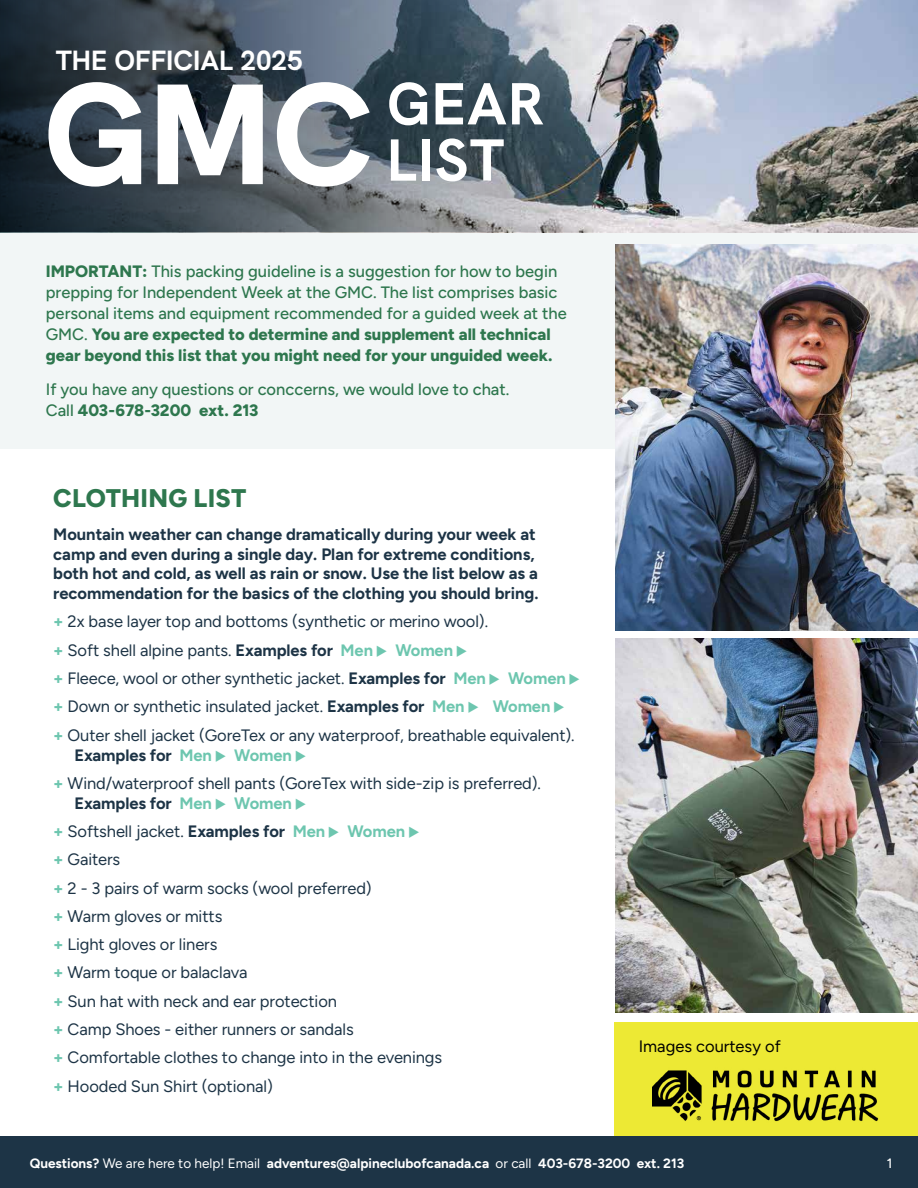
<style>
.page{position:relative;width:918px;height:1188px;background:#fff}
.page>*{position:absolute;margin:0;border:0;box-sizing:border-box;transform-origin:0 0}
.t1{font:800 142.95px "Hanken Grotesk";color:#fff}
.t2{font:700 59.25px/56.2px "Hanken Grotesk";letter-spacing:.02em;color:#fff}
.t3{font:700 27.75px "Hanken Grotesk";color:#fff}
.t4{font:800 25.5px "Figtree";letter-spacing:.01em;color:#2e774e}
.t5{font:16.5px/28.3px "Figtree";letter-spacing:-.005em;color:#1d3446}
.t6{font:500 16.5px/21px "Figtree";color:#2e774e}
.t7{font:700 16.5px/19.8px "Figtree";color:#1d3446}
.t8{font:16.5px "Figtree";color:#000}
.t9{font:700 13.5px "Figtree";color:#fff}
.t10{font:500 13.5px "Figtree";color:#fff}
.s1{font-weight:800}
.s2{font-weight:800;color:#6dc6af}
.s3{font-weight:700}
.s4{font-weight:700;color:#6dc6af}
.s5{color:#6dc6af}
.s6{font-weight:400}
</style>
<div class="page">
<div style="left:0;top:232px;width:918px;height:216px;background:#f2f6f6"></div>
<img style="left:615px;top:639px;width:303px;height:374px">
<img style="left:615px;top:244px;width:303px;height:387px">
<img style="left:614px;top:0;width:304px;height:232px">
<svg style="left:0;top:0;width:614px;height:232px;background:#515d66"></svg>
<div style="left:614px;top:1022px;width:304px;height:115px;background:#ede934"></div>
<img style="left:653px;top:1070px;width:226px;height:52px">
<div style="left:0;top:1137px;width:918px;height:51px;background:#1d3446"></div>
<h3 class="t3" style="left:56px;top:43px;width:249px">THE OFFICIAL 2025</h3>
<h1 class="t1" style="left:43px;top:41px;width:332px">GMC</h1>
<h2 class="t2" style="left:387px;top:74px;width:159px">GEAR<br>LIST</h2>
<p class="t6" style="left:46px;top:261px;width:523px"><span class="s1">IMPORTANT:</span> This packing guideline is a suggestion for how to begin prepping for Independent Week at the GMC. The list comprises basic personal items and equipment recommended for a guided week at the GMC. <span class="s1">You are expected to determine and supplement all technical gear beyond this list that you might need for your unguided week.</span></p>
<p class="t6" style="left:46px;top:379px;width:465px">If you have any questions or conccerns, we would love to chat.<br>Call <span class="s1">403-678-3200 ext. 213</span></p>
<h3 class="t4" style="left:53px;top:483px;width:195px">CLOTHING LIST</h3>
<p class="t7" style="left:53px;top:524px;width:487px">Mountain weather can change dramatically during your week at camp and even during a single day. Plan for extreme conditions, both hot and cold, as well as rain or snow. Use the list below as a recommendation for the basics of the clothing you should bring.</p>
<p class="t5" style="left:53px;top:608px;width:529px"><span class="s2">+</span> 2x base layer top and bottoms (synthetic or merino wool).<br><span class="s2">+</span> Soft shell alpine pants. <span class="s3">Examples for</span> <span class="s4">Men</span> <span class="s5">◆</span> <span class="s4">Women</span> <span class="s5">◆<br></span><span class="s2">+</span> Fleece, wool or other synthetic jacket. <span class="s3">Examples for</span> <span class="s4">Men</span> <span class="s5">◆</span> <span class="s4">Women</span> <span class="s5">◆ </span><span class="s2">+</span> Down or synthetic insulated jacket. <span class="s3">Examples for</span> <span class="s4">Men</span> <span class="s5">◆</span> <span class="s4">Women</span> <span class="s5">◆<br></span><span class="s2">+</span> Outer shell jacket (GoreTex or any waterproof, breathable equivalent).</p>
<p class="t5" style="left:53px;top:741px;width:489px;text-indent:21px"><span class="s3">Examples for</span> <span class="s4">Men</span> <span class="s5">◆</span> <span class="s4">Women</span> <span class="s5">◆<br></span><span class="s2">+</span> Wind/waterproof shell pants (GoreTex with side-zip is preferred).</p>
<p class="t5" style="left:53px;top:789px;width:391px;text-indent:21px"><span class="s3">Examples for</span> <span class="s4">Men</span> <span class="s5">◆</span> <span class="s4">Women</span> <span class="s5">◆<br></span><span class="s2">+</span> Softshell jacket. <span class="s3">Examples for</span> <span class="s4">Men</span> <span class="s5">◆</span> <span class="s4">Women</span> <span class="s5">◆<br></span><span class="s2">+</span> Gaiters<br><span class="s2">+</span> 2 - 3 pairs of warm socks (wool preferred)<br><span class="s2">+</span> Warm gloves or mitts<br><span class="s2">+</span> Light gloves or liners<br><span class="s2">+</span> Warm toque or balaclava<br><span class="s2">+</span> Sun hat with neck and ear protection<br><span class="s2">+</span> Camp Shoes - either runners or sandals<br><span class="s2">+</span> Comfortable clothes to change into in the evenings <span class="s2">+</span> Hooded Sun Shirt (optional)</p>
<p class="t8" style="left:639px;top:1037px;width:143px">Images courtesy of</p>
<p class="t9" style="left:30px;top:1155px;width:656px">Questions? <span class="s6">We are here to help! Email</span> adventures@alpineclubofcanada.ca <span class="s6">or call</span> 403-678-3200 ext. 213</p>
<p class="t10" style="left:887px;top:1155px;width:7px">1</p>
</div>
